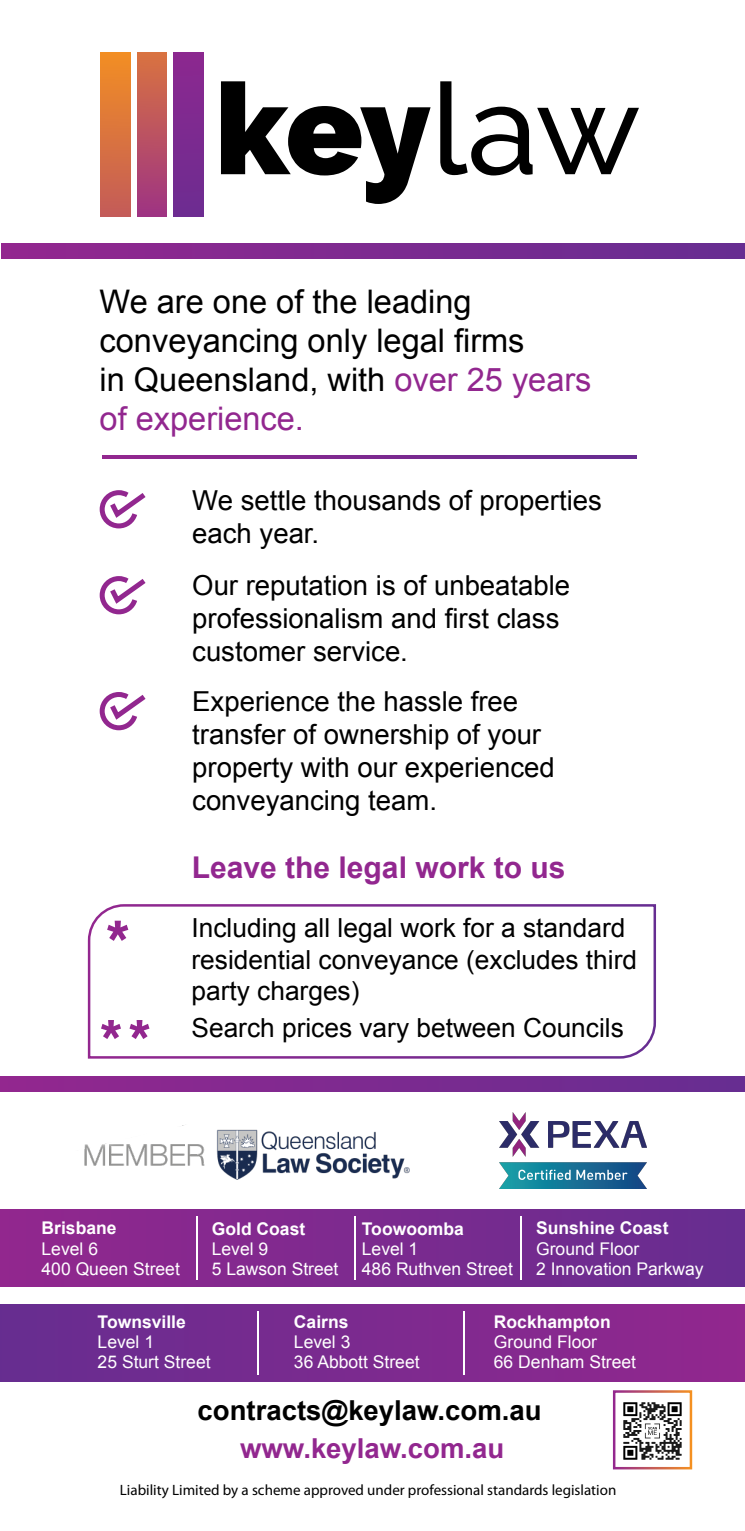
<style>
.page{position:relative;width:745px;height:1531px;background:#fff}
.page>*{position:absolute;margin:0;border:0;box-sizing:border-box;transform-origin:0 0}
.t1{font:800 127.25px "Raleway";color:#000}
.t2{font:700 87.5px "Raleway";color:#92278f}
.t3{font:700 82.5px "Raleway";color:#92278f}
.t4{font:32.5px/39px "Arial";color:#000}
.t5{font:700 30px "Arial";color:#92278f}
.t6{font:27.5px/33px "Arial";color:#000}
.t7{font:700 27.5px "Arial";color:#000}
.t8{font:700 27.5px "Arial";color:#92278f}
.t9{font:26.25px/31.5px "Arial";color:#000}
.t10{font:17.5px/20px "Arial";color:#fff}
.t11{font:700 17.5px "Arial";color:#fff}
.t12{font:15px "Myriad Pro";color:#000}
.s1{font-weight:500}
.s2{color:#92278f}
</style>
<div class="page">
<svg style="left:99px;top:490px;width:47px;height:39px"></svg>
<svg style="left:99px;top:576px;width:47px;height:39px"></svg>
<svg style="left:99px;top:692px;width:47px;height:39px"></svg>
<svg style="left:2px;top:244px;width:742px;height:15px;background:#7c298f"></svg>
<svg style="left:0;top:1076px;width:744px;height:15px;background:#7c2a8f"></svg>
<svg style="left:102px;top:455px;width:534px;height:4px;background:#7c298f"></svg>
<div style="left:101px;top:52px;width:29px;height:165px;background:linear-gradient(to bottom,#f38e23,#c35b59)"></div>
<div style="left:137px;top:52px;width:30px;height:165px;background:linear-gradient(to bottom,#d97340,#9e3383)"></div>
<div style="left:173px;top:52px;width:30px;height:165px;background:linear-gradient(to bottom,#8c288f,#6d2c91)"></div>
<svg style="left:87px;top:904px;width:569px;height:155px"></svg>
<img style="left:499px;top:1112px;width:147px;height:76px">
<img style="left:623px;top:1402px;width:59px;height:58px">
<div style="left:612px;top:1390px;width:79px;height:79px;border:2px solid #fff"></div>
<img style="left:43px;top:1090px;width:390px;height:90px">
<div style="left:0;top:1209px;width:744px;height:77px;background:linear-gradient(to right,#92278e,#672d90)"></div>
<div style="left:0;top:1304px;width:744px;height:77px;background:linear-gradient(to right,#672e91,#92288e)"></div>
<hr style="left:196px;top:1216px;width:1px;height:63px;background:#fff">
<hr style="left:354px;top:1216px;width:1px;height:63px;background:#fff">
<hr style="left:520px;top:1216px;width:1px;height:63px;background:#fff">
<hr style="left:463px;top:1311px;width:1px;height:63px;background:#fff">
<hr style="left:257px;top:1311px;width:1px;height:63px;background:#fff">
<h1 class="t1" style="left:215px;top:56px;width:427px">key<span class="s1">law</span></h1>
<p class="t4" style="left:100px;top:282px;width:493px">We are one of the leading conveyancing only legal firms<br>in Queensland, with <span class="s2">over 25 years of experience.</span></p>
<p class="t6" style="left:192px;top:484px;width:411px">We settle thousands of properties each year.</p>
<p class="t6" style="left:192px;top:569px;width:379px">Our reputation is of unbeatable professionalism and first class customer service.</p>
<p class="t6" style="left:192px;top:685px;width:364px">Experience the hassle free transfer of ownership of your property with our experienced conveyancing team.</p>
<h2 class="t2" style="left:103px;top:903px;width:32px">*</h2>
<h3 class="t3" style="left:97px;top:1003px;width:58px">**</h3>
<p class="t5" style="left:191px;top:848px;width:375px">Leave the legal work to us</p>
<p class="t9" style="left:191px;top:913px;width:446px">Including all legal work for a standard residential conveyance (excludes third party charges)</p>
<p class="t9" style="left:191px;top:1013px;width:433px">Search prices vary between Councils</p>
<p class="t11" style="left:535px;top:1216px;width:134px">Sunshine Coast</p>
<p class="t10" style="left:535px;top:1238px;width:169px">Ground Floor<br>2 Innovation Parkway</p>
<p class="t11" style="left:493px;top:1310px;width:118px">Rockhampton</p>
<p class="t10" style="left:493px;top:1332px;width:144px">Ground Floor<br>66 Denham Street</p>
<p class="t11" style="left:212px;top:1216px;width:95px">Gold Coast</p>
<p class="t10" style="left:212px;top:1238px;width:128px">Level 9<br>5 Lawson Street</p>
<p class="t11" style="left:42px;top:1216px;width:76px">Brisbane</p>
<p class="t10" style="left:42px;top:1238px;width:140px">Level 6<br>400 Queen Street</p>
<p class="t11" style="left:98px;top:1310px;width:90px">Townsville</p>
<p class="t10" style="left:98px;top:1332px;width:114px">Level 1<br>25 Sturt Street</p>
<p class="t11" style="left:361px;top:1216px;width:103px">Toowoomba</p>
<p class="t10" style="left:361px;top:1238px;width:152px">Level 1<br>486 Ruthven Street</p>
<p class="t11" style="left:294px;top:1310px;width:56px">Cairns</p>
<p class="t10" style="left:294px;top:1332px;width:127px">Level 3<br>36 Abbott Street</p>
<p class="t7" style="left:197px;top:1391px;width:345px">contracts@keylaw.com.au</p>
<p class="t8" style="left:240px;top:1430px;width:265px">www.keylaw.com.au</p>
<p class="t12" style="left:120px;top:1480px;width:497px">Liability Limited by a scheme approved under professional standards legislation</p>
</div>
